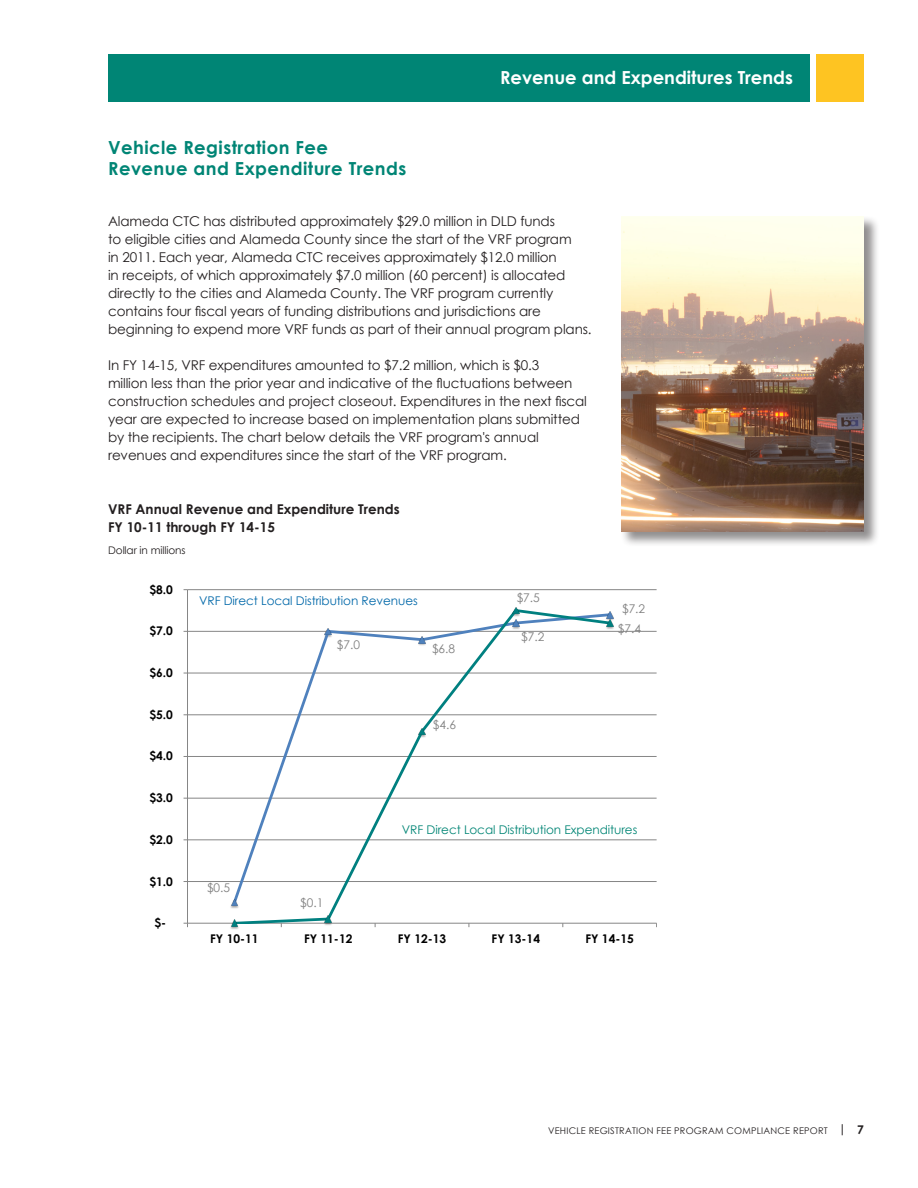
<style>
.page{position:relative;width:918px;height:1188px;background:#fff}
.page>*{position:absolute;margin:0;border:0;box-sizing:border-box;transform-origin:0 0}
.Orange_Head{font:700 18px "Century Gothic";letter-spacing:.025em;color:#008575}
.t1{font:700 18px "Century Gothic";color:#fff}
.TEXT{font:13.5px/18px "Century Gothic";letter-spacing:-.01em;color:#231f20}
.Subheads_2{font:700 13.5px "Century Gothic";color:#231f20}
.t2{font:700 12px "Century Gothic";letter-spacing:.005em;color:#000}
.Text{font:12px "Century Gothic";letter-spacing:-.005em;color:#008575}
.t3{font:12px "Century Gothic";color:#7f7f7f}
.Text-2{font:12px "Century Gothic";letter-spacing:-.005em;color:#0068a9}
.t4{font:10.5px "Century Gothic";letter-spacing:-.01em;color:#231f20}
.t5{font:9.15px "Century Gothic";letter-spacing:.025em;color:#231f20}
.s1{font-weight:700;font-size:12px}
</style>
<div class="page">
<div style="left:108px;top:54px;width:702px;height:47px;background:#008575"></div>
<div style="left:817px;top:54px;width:47px;height:47px;background:#fec422"></div>
<hr style="left:188px;top:881px;width:469px;height:1px;background:#868686">
<hr style="left:188px;top:840px;width:469px;height:1px;background:#868686">
<hr style="left:188px;top:798px;width:469px;height:1px;background:#868686">
<hr style="left:188px;top:756px;width:469px;height:1px;background:#868686">
<hr style="left:188px;top:715px;width:469px;height:1px;background:#868686">
<hr style="left:188px;top:673px;width:469px;height:1px;background:#868686">
<hr style="left:188px;top:631px;width:469px;height:1px;background:#868686">
<hr style="left:188px;top:589px;width:469px;height:1px;background:#868686">
<hr style="left:187px;top:590px;width:1px;height:333px;background:#868686">
<hr style="left:188px;top:923px;width:469px;height:1px;background:#868686">
<svg style="left:232px;top:610px;width:381px;height:314px"></svg>
<svg style="left:229px;top:919px;width:11px;height:10px"></svg>
<svg style="left:323px;top:915px;width:11px;height:10px"></svg>
<svg style="left:416px;top:727px;width:12px;height:12px"></svg>
<svg style="left:510px;top:607px;width:12px;height:23px"></svg>
<svg style="left:604px;top:610px;width:10px;height:20px"></svg>
<div style="left:620px;top:215px;width:260px;height:332px;background:#231f20;opacity:.5"></div>
<img style="left:621px;top:216px;width:243px;height:316px">
<p class="Orange_Head" style="left:108px;top:133px;width:221px">Vehicle Registration Fee</p>
<p class="Orange_Head" style="left:108px;top:154px;width:300px">Revenue and Expenditure Trends</p>
<p class="t1" style="left:500px;top:64px;width:295px">Revenue and Expenditures Trends</p>
<p class="TEXT" style="left:108px;top:212px;width:483px">Alameda CTC has distributed approximately $29.0 million in DLD funds<br>to eligible cities and Alameda County since the start of the VRF program<br>in 2011. Each year, Alameda CTC receives approximately $12.0 million<br>in receipts, of which approximately $7.0 million (60 percent) is allocated directly to the cities and Alameda County. The VRF program currently contains four fiscal years of funding distributions and jurisdictions are beginning to expend more VRF funds as part of their annual program plans.</p>
<p class="TEXT" style="left:108px;top:356px;width:480px">In FY 14-15, VRF expenditures amounted to $7.2 million, which is $0.3<br>million less than the prior year and indicative of the fluctuations between construction schedules and project closeout. Expenditures in the next fiscal year are expected to increase based on implementation plans submitted by the recipients. The chart below details the VRF program's annual revenues and expenditures since the start of the VRF program.</p>
<p class="Subheads_2" style="left:108px;top:499px;width:293px">VRF Annual Revenue and Expenditure Trends</p>
<p class="Subheads_2" style="left:108px;top:517px;width:168px">FY 10-11 through FY 14-15</p>
<p class="t4" style="left:108px;top:543px;width:79px">Dollar in millions</p>
<p class="t2" style="left:149px;top:580px;width:25px">$8.0</p>
<p class="t2" style="left:149px;top:622px;width:25px">$7.0</p>
<p class="t2" style="left:149px;top:664px;width:25px">$6.0</p>
<p class="t2" style="left:149px;top:705px;width:25px">$5.0</p>
<p class="t2" style="left:149px;top:747px;width:25px">$4.0</p>
<p class="t2" style="left:149px;top:789px;width:25px">$3.0</p>
<p class="t2" style="left:149px;top:830px;width:25px">$2.0</p>
<p class="t2" style="left:149px;top:872px;width:25px">$1.0</p>
<p class="t2" style="left:154px;top:914px;width:13px">$-</p>
<p class="Text-2" style="left:199px;top:592px;width:220px">VRF Direct Local Distribution Revenues</p>
<p class="t3" style="left:337px;top:636px;width:25px">$7.0</p>
<p class="t3" style="left:432px;top:641px;width:25px">$6.8</p>
<p class="t3" style="left:433px;top:716px;width:25px">$4.6</p>
<p class="t3" style="left:517px;top:589px;width:25px">$7.5</p>
<p class="t3" style="left:521px;top:628px;width:25px">$7.2</p>
<p class="t3" style="left:622px;top:600px;width:25px">$7.2</p>
<p class="t3" style="left:618px;top:620px;width:25px">$7.4</p>
<p class="t3" style="left:207px;top:879px;width:25px">$0.5</p>
<p class="t3" style="left:300px;top:894px;width:25px">$0.1</p>
<p class="Text" style="left:402px;top:821px;width:237px">VRF Direct Local Distribution Expenditures</p>
<p class="t2" style="left:210px;top:930px;width:50px">FY 10-11</p>
<p class="t2" style="left:304px;top:930px;width:50px">FY 11-12</p>
<p class="t2" style="left:398px;top:930px;width:50px">FY 12-13</p>
<p class="t2" style="left:492px;top:930px;width:50px">FY 13-14</p>
<p class="t2" style="left:585px;top:930px;width:50px">FY 14-15</p>
<p class="t5" style="left:548px;top:1124px;width:317px">VEHICLE REGISTRATION FEE PROGRAM COMPLIANCE REPORT <span class="s1">| 7</span></p>
</div>
